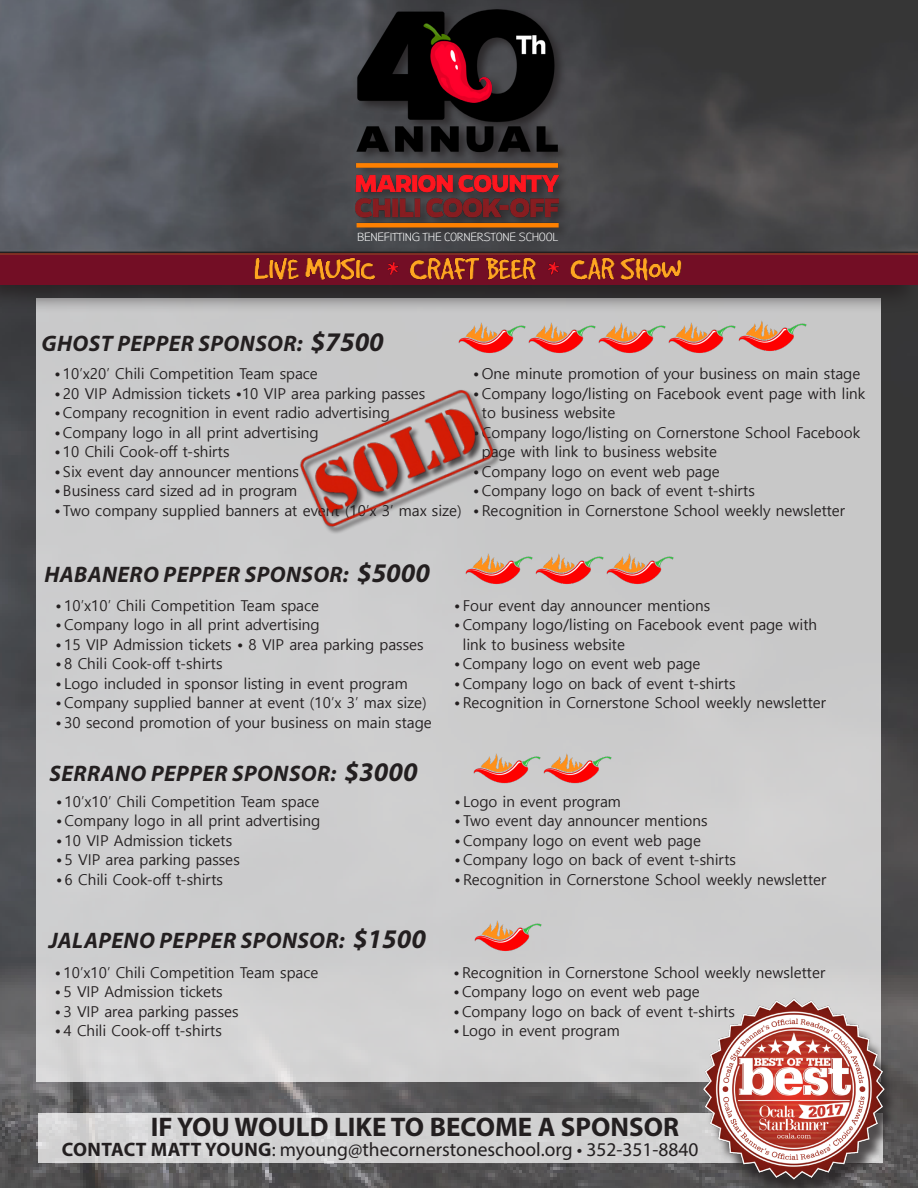
<style>
.page{position:relative;width:918px;height:1188px;background:#fff}
.page>*{position:absolute;margin:0;border:0;box-sizing:border-box;transform-origin:0 0}
.t1{font:700 27px "Myriad Pro";color:#231f20}
.t2{font:italic 700 22.5px "Myriad Pro";letter-spacing:.02em;color:#231f20}
.t3{font:19.5px "Myriad Pro";color:#231f20}
.t4{font:15px/19.5px "Malgun Gothic";color:#231f20}
.t5{font:12px "Taffy";letter-spacing:-.03em;color:#fff}
.s1{font-size:27px}
.s2{font-weight:700}
.s3{font-style:inherit}
</style>
<div class="page">
<img style="left:0;top:0;width:918px;height:247px">
<img style="left:0;top:313px;width:918px;height:875px">
<div style="left:38px;top:1113px;width:844px;height:49px;background:#d2d2d2"></div>
<div style="left:36px;top:298px;width:845px;height:784px;background:#cccccd"></div>
<img style="left:458px;top:323px;width:278px;height:31px">
<img style="left:738px;top:321px;width:69px;height:31px">
<img style="left:465px;top:554px;width:209px;height:31px">
<img style="left:473px;top:753px;width:139px;height:31px">
<img style="left:474px;top:921px;width:68px;height:30px">
<img style="left:680px;top:992px;width:229px;height:196px">
<div style="left:0;top:247px;width:918px;height:66px;background:#231f20;opacity:.86"></div>
<div style="left:0;top:255px;width:917px;height:29px;background:#730e25"></div>
<img style="left:254px;top:257px;width:428px;height:24px">
<div style="left:354px;top:6px;width:218px;height:233px;background:#231f20;opacity:.73"></div>
<img style="left:356px;top:10px;width:261px;height:222px">
<img style="left:299px;top:389px;width:201px;height:144px">
<p class="t5" style="left:357px;top:230px;width:202px">BENEFITTING THE CORNERSTONE SCHOOL</p>
<p class="t2" style="left:42px;top:329px;width:344px">GHOST PEPPER SPONSOR: <span class="s1">$7500</span></p>
<p class="t4" style="left:54px;top:365px;width:265px">• 10’x20’ Chili Competition Team space</p>
<p class="t4" style="left:54px;top:384px;width:373px">• 20 VIP Admission tickets •10 VIP area parking passes</p>
<p class="t4" style="left:54px;top:404px;width:337px">• Company recognition in event radio advertising</p>
<p class="t4" style="left:54px;top:423px;width:266px">• Company logo in all print advertising</p>
<p class="t4" style="left:54px;top:443px;width:177px">• 10 Chili Cook-off t-shirts</p>
<p class="t4" style="left:54px;top:462px;width:246px">• Six event day announcer mentions</p>
<p class="t4" style="left:54px;top:482px;width:245px">• Business card sized ad in program</p>
<p class="t4" style="left:54px;top:501px;width:409px">• Two company supplied banners at event (10’x 3’ max size)</p>
<p class="t4" style="left:473px;top:365px;width:389px">• One minute promotion of your business on main stage</p>
<p class="t4" style="left:482px;top:384px;width:385px;text-indent:-9px">• Company logo/listing on Facebook event page with link to business website</p>
<p class="t4" style="left:482px;top:423px;width:380px;text-indent:-9px">• Company logo/listing on Cornerstone School Facebook page with link to business website</p>
<p class="t4" style="left:473px;top:462px;width:248px">• Company logo on event web page</p>
<p class="t4" style="left:473px;top:482px;width:283px">• Company logo on back of event t-shirts</p>
<p class="t4" style="left:473px;top:501px;width:373px">• Recognition in Cornerstone School weekly newsletter</p>
<p class="t2" style="left:44px;top:560px;width:387px">HABANERO PEPPER SPONSOR: <span class="s1">$5000</span></p>
<p class="t4" style="left:56px;top:596px;width:265px">• 10’x10’ Chili Competition Team space</p>
<p class="t4" style="left:56px;top:615px;width:266px">• Company logo in all print advertising</p>
<p class="t4" style="left:56px;top:635px;width:370px">• 15 VIP Admission tickets • 8 VIP area parking passes</p>
<p class="t4" style="left:56px;top:654px;width:169px">• 8 Chili Cook-off t-shirts</p>
<p class="t4" style="left:56px;top:674px;width:354px">• Logo included in sponsor listing in event program</p>
<p class="t4" style="left:56px;top:693px;width:373px">• Company supplied banner at event (10’x 3’ max size)</p>
<p class="t4" style="left:56px;top:713px;width:378px">• 30 second promotion of your business on main stage</p>
<p class="t2" style="left:49px;top:759px;width:370px">SERRANO PEPPER SPONSOR: <span class="s1">$3000</span></p>
<p class="t4" style="left:56px;top:792px;width:265px">• 10’x10’ Chili Competition Team space</p>
<p class="t4" style="left:56px;top:812px;width:266px">• Company logo in all print advertising</p>
<p class="t4" style="left:56px;top:831px;width:178px">• 10 VIP Admission tickets</p>
<p class="t4" style="left:56px;top:851px;width:185px">• 5 VIP area parking passes</p>
<p class="t4" style="left:56px;top:870px;width:169px">• 6 Chili Cook-off t-shirts</p>
<p class="t2" style="left:49px;top:926px;width:379px">JALAPENO PEPPER SPONSOR: <span class="s1">$1500</span></p>
<p class="t4" style="left:55px;top:963px;width:265px">• 10’x10’ Chili Competition Team space</p>
<p class="t4" style="left:55px;top:982px;width:169px">• 5 VIP Admission tickets</p>
<p class="t4" style="left:55px;top:1002px;width:185px">• 3 VIP area parking passes</p>
<p class="t4" style="left:55px;top:1021px;width:169px">• 4 Chili Cook-off t-shirts</p>
<p class="t4" style="left:454px;top:596px;width:258px">• Four event day announcer mentions</p>
<p class="t4" style="left:463px;top:615px;width:356px;text-indent:-9px">• Company logo/listing on Facebook event page with link to business website</p>
<p class="t4" style="left:454px;top:654px;width:248px">• Company logo on event web page</p>
<p class="t4" style="left:454px;top:674px;width:283px">• Company logo on back of event t-shirts</p>
<p class="t4" style="left:454px;top:693px;width:373px">• Recognition in Cornerstone School weekly newsletter</p>
<p class="t4" style="left:455px;top:792px;width:168px">• Logo in event program</p>
<p class="t4" style="left:455px;top:812px;width:254px">• Two event day announcer mentions</p>
<p class="t4" style="left:455px;top:831px;width:248px">• Company logo on event web page</p>
<p class="t4" style="left:455px;top:851px;width:283px">• Company logo on back of event t-shirts</p>
<p class="t4" style="left:455px;top:870px;width:373px">• Recognition in Cornerstone School weekly newsletter</p>
<p class="t4" style="left:453px;top:963px;width:373px">• Recognition in Cornerstone School weekly newsletter</p>
<p class="t4" style="left:453px;top:982px;width:248px">• Company logo on event web page</p>
<p class="t4" style="left:453px;top:1002px;width:283px">• Company logo on back of event t-shirts</p>
<p class="t4" style="left:453px;top:1021px;width:168px">• Logo in event program</p>
<p class="t1" style="left:151px;top:1110px;width:530px">IF YOU WOULD LIKE TO BECOME A SPONSOR</p>
<p class="t3" style="left:62px;top:1137px;width:638px"><span class="s2">CONTACT MATT YOUNG</span><span class="s3">:</span> myoung@thecornerstoneschool.org • 352-351-8840</p>
</div>
